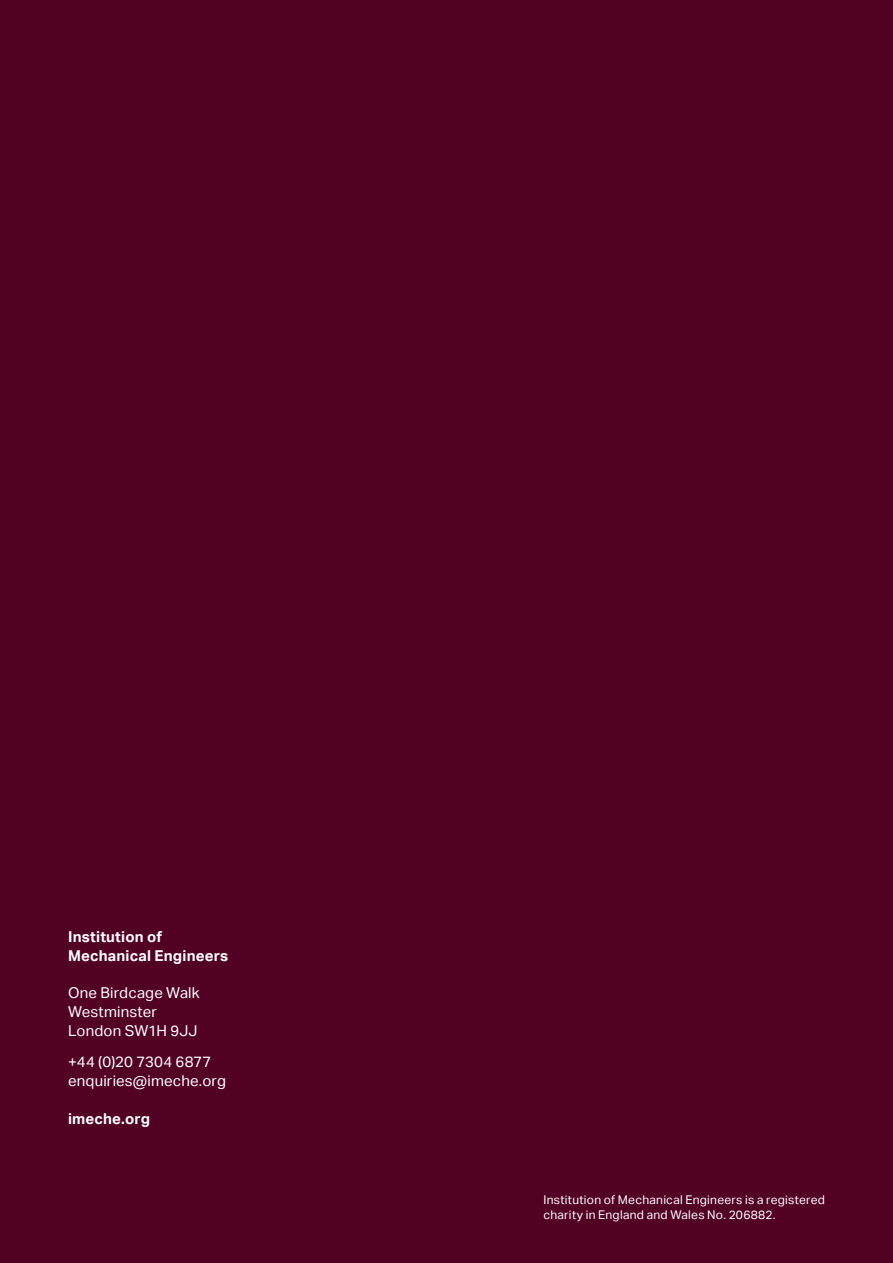
<style>
.page{position:relative;width:893px;height:1263px;background:#520024}
.page>*{position:absolute;margin:0;border:0;box-sizing:border-box;transform-origin:0 0}
.t1{font:15px/18.8px "Aktiv Grotesk";letter-spacing:.01em;color:#fff}
.t2{font:700 15px/18.8px "Aktiv Grotesk";letter-spacing:.015em;color:#fff}
.t3{font:12px/15px "Aktiv Grotesk";letter-spacing:.025em;color:#fff}
</style>
<div class="page">
<p class="t2" style="left:68px;top:927px;width:162px">Institution of<br>Mechanical Engineers</p>
<p class="t1" style="left:68px;top:984px;width:133px">One Birdcage Walk<br>Westminster<br>London SW1H 9JJ</p>
<p class="t1" style="left:68px;top:1053px;width:159px">+44 (0)20 7304 6877 enquiries@imeche.org</p>
<p class="t2" style="left:68px;top:1109px;width:84px">imeche.org</p>
<p class="t3" style="left:543px;top:1192px;width:283px">Institution of Mechanical Engineers is a registered charity in England and Wales No. 206882.</p>
</div>
